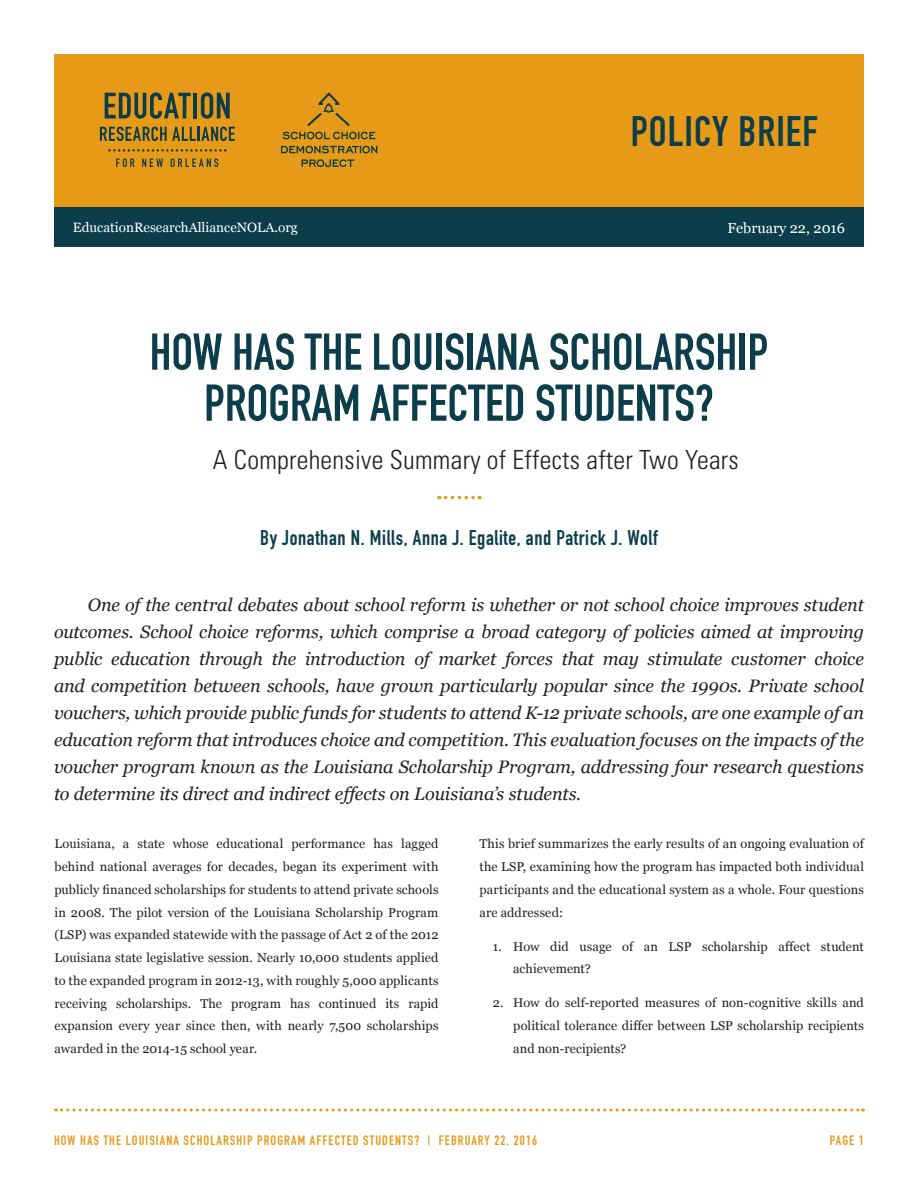
<style>
.page{position:relative;width:918px;height:1188px;background:#fff}
.page>*{position:absolute;margin:0;border:0;box-sizing:border-box;transform-origin:0 0}
.Brief_Title{font:50.85px/51px "DIN Engschrift";color:#0b3d4b;text-align:center}
.t1{font:42px "DIN Engschrift";letter-spacing:.025em;color:#0b3d4b}
.Paragraph_Style_2{font:300 condensed 26.4px "Univers";letter-spacing:.01em;color:#231f20}
.Authors_Name__Title{font:21px "DIN Engschrift";letter-spacing:.03em;color:#0b3d4b}
.Paragraph_Style_2-2{font:italic 18px/27px "Georgia";letter-spacing:-.01em;color:#231f20;text-align:justify}
.Masthead_URL___Date{font:14.55px "Georgia";color:#fff}
.t2{font:13.5px "DIN Engschrift";letter-spacing:.08em;color:#e79a17}
.Masthead_URL___Date-2{font:13.5px "Georgia";color:#fff}
.Body{font:12.75px/22.8px "Georgia";letter-spacing:.01em;color:#231f20;text-align:justify}
</style>
<div class="page">
<svg style="left:56px;top:1108px;width:807px;height:4px"></svg>
<svg style="left:446px;top:496px;width:34px;height:3px"></svg>
<div style="left:54px;top:54px;width:810px;height:153px;background:#e79a17"></div>
<svg style="left:105px;top:92px;width:86px;height:27px"></svg>
<hr style="left:194px;top:93px;width:3px;height:25px;background:#0b3d4b">
<svg style="left:201px;top:92px;width:29px;height:27px"></svg>
<svg style="left:100px;top:127px;width:135px;height:14px"></svg>
<svg style="left:116px;top:158px;width:19px;height:9px"></svg>
<svg style="left:142px;top:159px;width:21px;height:8px"></svg>
<svg style="left:171px;top:158px;width:47px;height:9px"></svg>
<svg style="left:108px;top:149px;width:118px;height:3px"></svg>
<div style="left:54px;top:207px;width:810px;height:40px;background:#0b3d4b"></div>
<svg style="left:283px;top:132px;width:92px;height:7px"></svg>
<svg style="left:281px;top:146px;width:96px;height:7px"></svg>
<svg style="left:302px;top:159px;width:52px;height:8px"></svg>
<svg style="left:307px;top:93px;width:43px;height:33px"></svg>
<p class="t1" style="left:631px;top:107px;width:189px">POLICY BRIEF</p>
<p class="Masthead_URL___Date-2" style="left:73px;top:218px;width:226px">EducationResearchAllianceNOLA.org</p>
<p class="Masthead_URL___Date" style="left:728px;top:217px;width:119px">February 22, 2016</p>
<p class="Brief_Title" style="left:150px;top:326px;width:620px">HOW HAS THE LOUISIANA SCHOLARSHIP<br>PROGRAM AFFECTED STUDENTS?</p>
<p class="Paragraph_Style_2" style="left:213px;top:444px;width:527px">A Comprehensive Summary of Effects after Two Years</p>
<p class="Authors_Name__Title" style="left:260px;top:525px;width:399px">By Jonathan N. Mills, Anna J. Egalite, and Patrick J. Wolf</p>
<p class="Paragraph_Style_2-2" style="left:54px;top:590px;width:812px;text-indent:34px">One of the central debates about school reform is whether or not school choice improves student outcomes. School choice reforms, which comprise a broad category of policies aimed at improving public education through the introduction of market forces that may stimulate customer choice and competition between schools, have grown particularly popular since the 1990s. Private school vouchers, which provide public funds for students to attend K-12 private schools, are one example of an education reform that introduces choice and competition. This evaluation focuses on the impacts of the voucher program known as the Louisiana Scholarship Program, addressing four research questions to determine its direct and indirect effects on Louisiana’s students.</p>
<p class="Body" style="left:54px;top:832px;width:386px">Louisiana, a state whose educational performance has lagged behind national averages for decades, began its experiment with publicly financed scholarships for students to attend private schools in 2008. The pilot version of the Louisiana Scholarship Program (LSP) was expanded statewide with the passage of Act 2 of the 2012<br>Louisiana state legislative session. Nearly 10,000 students applied to the expanded program in 2012-13, with roughly 5,000 applicants receiving scholarships. The program has continued its rapid expansion every year since then, with nearly 7,500 scholarships awarded in the 2014-15 school year.</p>
<p class="Body" style="left:479px;top:832px;width:386px">This brief summarizes the early results of an ongoing evaluation of the LSP, examining how the program has impacted both individual participants and the educational system as a whole. Four questions are addressed:</p>
<p class="Body" style="left:513px;top:934px;width:352px;text-indent:-20px">1. How did usage of an LSP scholarship affect student achievement?</p>
<p class="Body" style="left:513px;top:991px;width:352px;text-indent:-20px">2. How do self-reported measures of non-cognitive skills and political tolerance differ between LSP scholarship recipients and non-recipients?</p>
<p class="t2" style="left:54px;top:1132px;width:485px">HOW HAS THE LOUISIANA SCHOLARSHIP PROGRAM AFFECTED STUDENTS? | FEBRUARY 22, 2016</p>
<p class="t2" style="left:830px;top:1132px;width:36px">PAGE 1</p>
</div>
